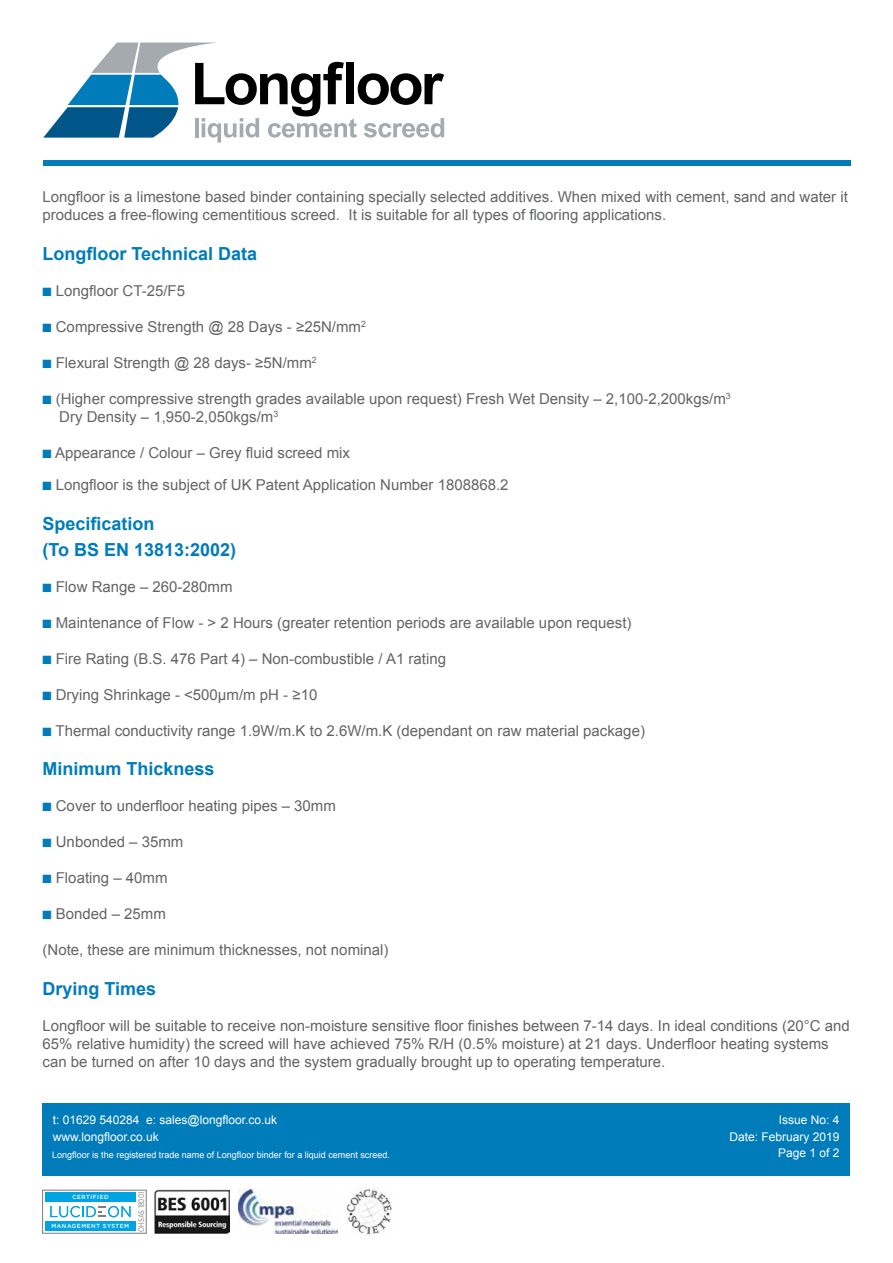
<style>
.page{position:relative;width:893px;height:1263px;background:#fff}
.page>*{position:absolute;margin:0;border:0;box-sizing:border-box;transform-origin:0 0}
.t1{font:700 18px/25.8px "Arial";color:#007cbb}
.t2{font:15px/18px "Arial";color:#636466}
.t3{font:12px/16.5px "Arial";color:#fff;text-align:right}
.t4{font:9px "Arial";color:#fff}
.t5{font:8.1px "Gotham";color:#7c7c81;scale:.72 1}
.t6{font:500 5.85px "Gotham";letter-spacing:.1em;color:#fff}
.s1{color:#007cbb}
</style>
<div class="page">
<svg style="left:43px;top:43px;width:401px;height:99px"></svg>
<div style="left:43px;top:160px;width:807px;height:6px;background:#007cbb"></div>
<img style="left:155px;top:1189px;width:74px;height:45px">
<svg style="left:42px;top:1189px;width:105px;height:45px"></svg>
<div style="left:45px;top:1192px;width:91px;height:10px;background:#00a4e4"></div>
<div style="left:45px;top:1222px;width:91px;height:9px;background:#00a4e4"></div>
<svg style="left:50px;top:1206px;width:80px;height:11px"></svg>
<div style="left:42px;top:1190px;width:105px;height:43px;border:1px solid #7c7c81"></div>
<img style="left:346px;top:1187px;width:46px;height:48px">
<img style="left:238px;top:1189px;width:100px;height:44px">
<div style="left:43px;top:1103px;width:807px;height:73px;background:#007cbb"></div>
<p class="t2" style="left:43px;top:188px;width:807px">Longfloor is a limestone based binder containing specially selected additives. When mixed with cement, sand and water it produces a free-flowing cementitious screed. It is suitable for all types of flooring applications.</p>
<p class="t1" style="left:43px;top:241px;width:216px">Longfloor Technical Data</p>
<p class="t2" style="left:43px;top:282px;width:144px"><span class="s1">■</span> Longfloor CT-25/F5</p>
<p class="t2" style="left:43px;top:318px;width:325px"><span class="s1">■</span> Compressive Strength @ 28 Days - ≥25N/mm<sup>2</sup></p>
<p class="t2" style="left:43px;top:354px;width:276px"><span class="s1">■</span> Flexural Strength @ 28 days- ≥5N/mm<sup>2</sup></p>
<p class="t2" style="left:59px;top:390px;width:673px;text-indent:-17px"><span class="s1">■</span> (Higher compressive strength grades available upon request) Fresh Wet Density – 2,100-2,200kgs/m<sup>3<br></sup>Dry Density – 1,950-2,050kgs/m<sup>3</sup></p>
<p class="t2" style="left:43px;top:444px;width:309px"><span class="s1">■</span> Appearance / Colour – Grey fluid screed mix</p>
<p class="t2" style="left:43px;top:476px;width:468px"><span class="s1">■</span> Longfloor is the subject of UK Patent Application Number 1808868.2</p>
<p class="t1" style="left:43px;top:511px;width:195px">Specification<br>(To BS EN 13813:2002)</p>
<p class="t2" style="left:43px;top:578px;width:192px"><span class="s1">■</span> Flow Range – 260-280mm</p>
<p class="t2" style="left:43px;top:614px;width:590px"><span class="s1">■</span> Maintenance of Flow - &gt; 2 Hours (greater retention periods are available upon request)</p>
<p class="t2" style="left:43px;top:650px;width:405px"><span class="s1">■</span> Fire Rating (B.S. 476 Part 4) – Non-combustible / A1 rating</p>
<p class="t2" style="left:43px;top:686px;width:276px"><span class="s1">■</span> Drying Shrinkage - &lt;500µm/m pH - ≥10</p>
<p class="t2" style="left:43px;top:722px;width:604px"><span class="s1">■</span> Thermal conductivity range 1.9W/m.K to 2.6W/m.K (dependant on raw material package)</p>
<p class="t1" style="left:43px;top:757px;width:174px">Minimum Thickness</p>
<p class="t2" style="left:43px;top:797px;width:295px"><span class="s1">■</span> Cover to underfloor heating pipes – 30mm</p>
<p class="t2" style="left:43px;top:833px;width:142px"><span class="s1">■</span> Unbonded – 35mm</p>
<p class="t2" style="left:43px;top:869px;width:127px"><span class="s1">■</span> Floating – 40mm</p>
<p class="t2" style="left:43px;top:905px;width:125px"><span class="s1">■</span> Bonded – 25mm</p>
<p class="t2" style="left:43px;top:941px;width:347px">(Note, these are minimum thicknesses, not nominal)</p>
<p class="t1" style="left:43px;top:976px;width:115px">Drying Times</p>
<p class="t2" style="left:43px;top:1017px;width:809px">Longfloor will be suitable to receive non-moisture sensitive floor finishes between 7-14 days. In ideal conditions (20°C and<br>65% relative humidity) the screed will have achieved 75% R/H (0.5% moisture) at 21 days. Underfloor heating systems can be turned on after 10 days and the system gradually brought up to operating temperature.</p>
<p class="t3" style="left:53px;top:1112px;width:226px;text-align:left">t: 01629 540284 e: sales@longfloor.co.uk www.longfloor.co.uk</p>
<p class="t3" style="left:729px;top:1112px;width:112px">Issue No: 4<br>Date: February 2019</p>
<p class="t4" style="left:52px;top:1149px;width:339px">Longfloor is the registered trade name of Longfloor binder for a liquid cement screed.</p>
<p class="t3" style="left:778px;top:1145px;width:63px">Page 1 of 2</p>
<p class="t6" style="left:72px;top:1193px;width:38px">CERTIFIED</p>
<p class="t6" style="left:51px;top:1222px;width:79px">MANAGEMENT SYSTEM</p>
<p class="t5" style="left:136px;top:1231px;width:56px;rotate:-90deg">OHSAS 18001</p>
</div>
